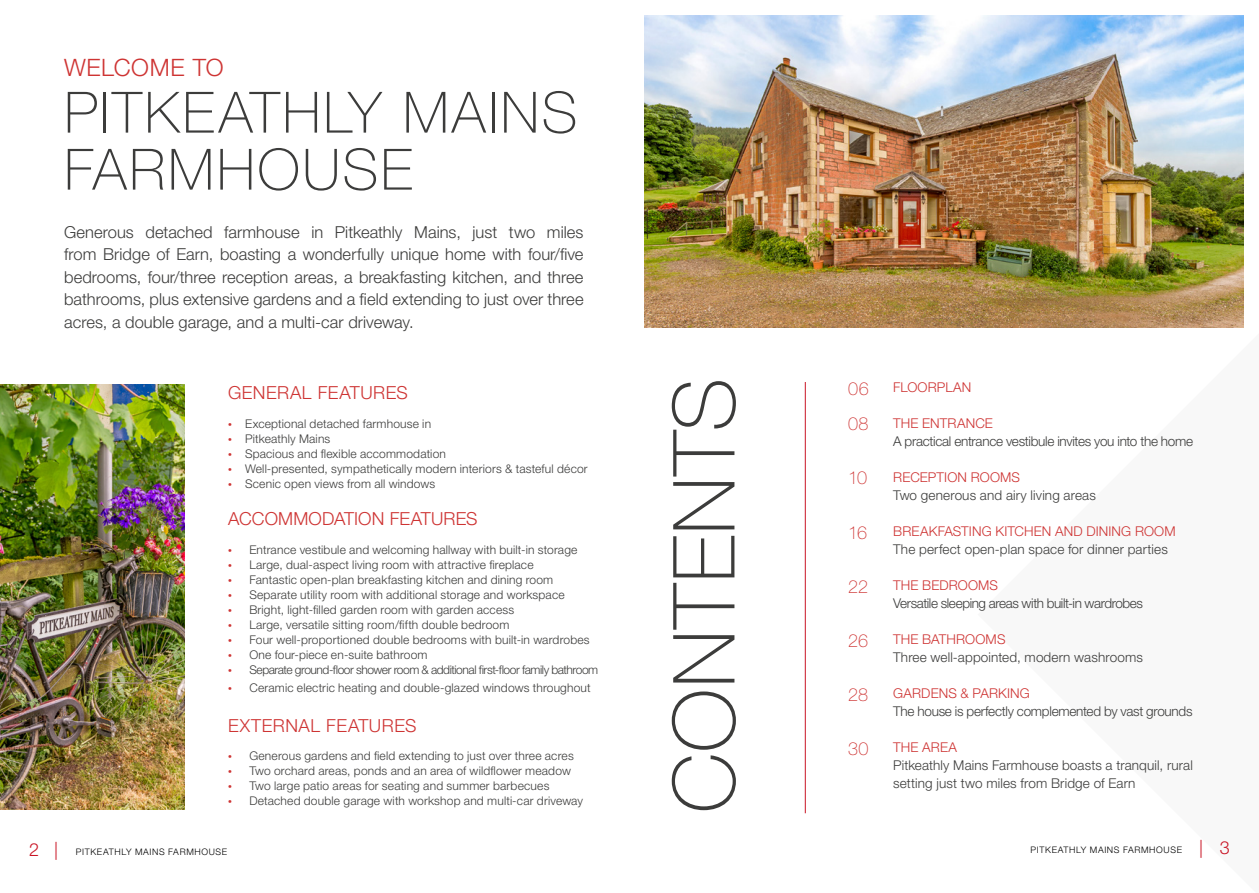
<style>
.page{position:relative;width:1259px;height:893px;background:#fff}
.page>*{position:absolute;margin:0;border:0;box-sizing:border-box;transform-origin:0 0}
.Address_line_1{font:100 85.8px "Helvetica Neue LT Std";letter-spacing:.01em;color:#3c3c3b}
.Address_line_1-2{font:100 57px/57px "Helvetica Neue LT Std";letter-spacing:.045em;color:#3c3c3b}
.Address_line_1-3{font:300 24px "Helvetica Neue LT Std";letter-spacing:.025em;color:#ce3433}
.Address_line_1-4{font:300 18px "Helvetica Neue LT Std";letter-spacing:.015em;color:#ce3433}
.Address_line_1-5{font:100 18px "Helvetica Neue LT Std";letter-spacing:.005em;color:#ce3433}
.Address_line_1-6{font:300 16.5px/22.5px "Helvetica Neue LT Std";color:#3c3c3b;text-align:justify}
.Address_line_1-7{font:300 13.5px/18px "Helvetica Neue LT Std";color:#3c3c3b}
.Address_line_1-8{font:300 13.5px "Helvetica Neue LT Std";letter-spacing:.01em;color:#ce3433}
.Address_line_1-9{font:300 13.5px "Helvetica Neue LT Std";letter-spacing:-.02em;color:#3c3c3b}
.Address_line_1-10{font:300 13.5px "Helvetica Neue LT Std";letter-spacing:-.03em;color:#3c3c3b}
.t1{font:300 12px "Helvetica Neue LT Std";letter-spacing:.015em;color:#3c3c3b}
.t2{font:300 12px "Helvetica Neue LT Std";letter-spacing:-.035em;color:#3c3c3b}
.t3{font:300 9px "Helvetica Neue LT Std";letter-spacing:.075em;color:#000}
.s1{font-family:"Myriad Pro";font-weight:400;font-size:13.5px;color:#ce3433}
.s2{font-size:18px;color:#c91525}
</style>
<div class="page">
<hr style="left:805px;top:382px;width:1px;height:431px;background:#c91525">
<img style="left:645px;top:16px;width:598px;height:311px">
<img style="left:0;top:385px;width:185px;height:424px">
<p class="Address_line_1-3" style="left:64px;top:52px;width:161px">WELCOME TO</p>
<p class="Address_line_1-2" style="left:64px;top:84px;width:515px">PITKEATHLY MAINS<br>FARMHOUSE</p>
<p class="Address_line_1-6" style="left:64px;top:220px;width:521px">Generous detached farmhouse in Pitkeathly Mains, just two miles from Bridge of Earn, boasting a wonderfully unique home with four/five bedrooms, four/three reception areas, a breakfasting kitchen, and three bathrooms, plus extensive gardens and a field extending to just over three acres, a double garage, and a multi-car driveway.</p>
<p class="Address_line_1-4" style="left:228px;top:382px;width:181px">GENERAL FEATURES</p>
<p class="t1" style="left:228px;top:416px;width:204px"><span class="s1">•</span> Exceptional detached farmhouse in</p>
<p class="t1" style="left:228px;top:431px;width:104px"><span class="s1">•</span> Pitkeathly Mains</p>
<p class="t1" style="left:228px;top:446px;width:219px"><span class="s1">•</span> Spacious and flexible accommodation</p>
<p class="t1" style="left:228px;top:461px;width:361px"><span class="s1">•</span> Well-presented, sympathetically modern interiors &amp; tasteful décor</p>
<p class="t1" style="left:228px;top:476px;width:209px"><span class="s1">•</span> Scenic open views from all windows</p>
<p class="Address_line_1-4" style="left:228px;top:508px;width:251px">ACCOMMODATION FEATURES</p>
<p class="t1" style="left:228px;top:542px;width:351px"><span class="s1">•</span> Entrance vestibule and welcoming hallway with built-in storage</p>
<p class="t1" style="left:228px;top:557px;width:307px"><span class="s1">•</span> Large, dual-aspect living room with attractive fireplace</p>
<p class="t1" style="left:228px;top:572px;width:327px"><span class="s1">•</span> Fantastic open-plan breakfasting kitchen and dining room</p>
<p class="t1" style="left:228px;top:587px;width:338px"><span class="s1">•</span> Separate utility room with additional storage and workspace</p>
<p class="t1" style="left:228px;top:602px;width:288px"><span class="s1">•</span> Bright, light-filled garden room with garden access</p>
<p class="t1" style="left:228px;top:617px;width:283px"><span class="s1">•</span> Large, versatile sitting room/fifth double bedroom</p>
<p class="t1" style="left:228px;top:632px;width:363px"><span class="s1">•</span> Four well-proportioned double bedrooms with built-in wardrobes</p>
<p class="t1" style="left:228px;top:647px;width:201px"><span class="s1">•</span> One four-piece en-suite bathroom</p>
<p class="t2" style="left:228px;top:662px;width:372px"><span class="s1">•</span> Separate ground-floor shower room &amp; additional first-floor family bathroom</p>
<p class="t1" style="left:228px;top:680px;width:364px"><span class="s1">•</span> Ceramic electric heating and double-glazed windows throughout</p>
<p class="Address_line_1-4" style="left:228px;top:714px;width:190px">EXTERNAL FEATURES</p>
<p class="t1" style="left:228px;top:748px;width:347px"><span class="s1">•</span> Generous gardens and field extending to just over three acres</p>
<p class="t1" style="left:228px;top:763px;width:344px"><span class="s1">•</span> Two orchard areas, ponds and an area of wildflower meadow</p>
<p class="t1" style="left:228px;top:778px;width:323px"><span class="s1">•</span> Two large patio areas for seating and summer barbecues</p>
<p class="t1" style="left:228px;top:793px;width:356px"><span class="s1">•</span> Detached double garage with workshop and multi-car driveway</p>
<p class="Address_line_1" style="left:655px;top:813px;width:437px;rotate:-90deg">CONTENTS</p>
<p class="Address_line_1-5" style="left:848px;top:378px;width:22px">06</p>
<p class="Address_line_1-8" style="left:893px;top:379px;width:80px">FLOORPLAN</p>
<p class="Address_line_1-5" style="left:848px;top:413px;width:22px">08</p>
<p class="Address_line_1-8" style="left:893px;top:415px;width:101px">THE ENTRANCE</p>
<p class="Address_line_1-9" style="left:893px;top:433px;width:301px">A practical entrance vestibule invites you into the home</p>
<p class="Address_line_1-8" style="left:893px;top:469px;width:128px">RECEPTION ROOMS</p>
<p class="Address_line_1-7" style="left:893px;top:486px;width:204px">Two generous and airy living areas</p>
<p class="Address_line_1-8" style="left:893px;top:523px;width:284px">BREAKFASTING KITCHEN AND DINING ROOM</p>
<p class="Address_line_1-7" style="left:893px;top:540px;width:276px">The perfect open-plan space for dinner parties</p>
<p class="Address_line_1-8" style="left:893px;top:577px;width:106px">THE BEDROOMS</p>
<p class="Address_line_1-10" style="left:893px;top:595px;width:251px">Versatile sleeping areas with built-in wardrobes</p>
<p class="Address_line_1-8" style="left:893px;top:631px;width:114px">THE BATHROOMS</p>
<p class="Address_line_1-7" style="left:893px;top:648px;width:251px">Three well-appointed, modern washrooms</p>
<p class="Address_line_1-8" style="left:893px;top:685px;width:138px">GARDENS &amp; PARKING</p>
<p class="Address_line_1-9" style="left:893px;top:703px;width:301px">The house is perfectly complemented by vast grounds</p>
<p class="Address_line_1-8" style="left:893px;top:739px;width:65px">THE AREA</p>
<p class="Address_line_1-7" style="left:893px;top:756px;width:301px">Pitkeathly Mains Farmhouse boasts a tranquil, rural setting just two miles from Bridge of Earn</p>
<p class="Address_line_1-5" style="left:848px;top:467px;width:21px">10</p>
<p class="Address_line_1-5" style="left:848px;top:523px;width:21px">16</p>
<p class="Address_line_1-5" style="left:848px;top:577px;width:22px">22</p>
<p class="Address_line_1-5" style="left:848px;top:630px;width:22px">26</p>
<p class="Address_line_1-5" style="left:848px;top:684px;width:21px">28</p>
<p class="Address_line_1-5" style="left:848px;top:738px;width:22px">30</p>
<p class="t3" style="left:29px;top:846px;width:200px"><span class="s2">2 |</span> PITKEATHLY MAINS FARMHOUSE</p>
<p class="t3" style="left:1030px;top:844px;width:201px">PITKEATHLY MAINS FARMHOUSE <span class="s2">| 3</span></p>
</div>
